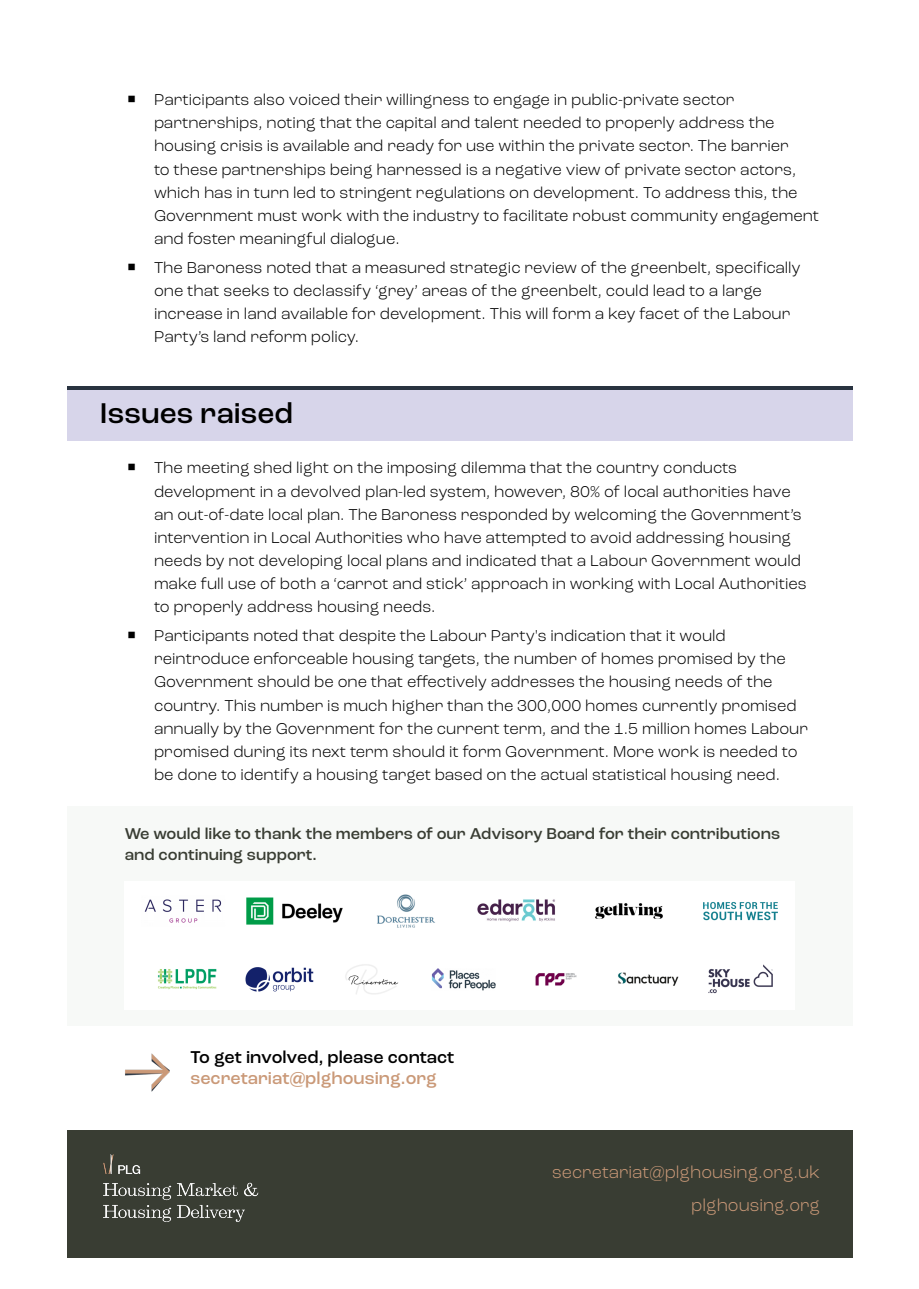
<style>
.page{position:relative;width:919px;height:1289px;background:#fff}
.page>*{position:absolute;margin:0;border:0;box-sizing:border-box;transform-origin:0 0}
.Heading_2{font:500 30px "Roc Grotesk";color:#000}
.t1{font:300 18px "Roc Grotesk";color:#ca9978}
.Heading_2-2{font:500 18px "Roc Grotesk";color:#000}
.Heading_2-3{font:500 18px "Roc Grotesk";color:#ca9978}
.t2{font:300 16.5px/23.1px "Roc Grotesk";color:#000}
.Heading_2-4{font:500 16.5px/21px "Roc Grotesk";color:#393d33}
</style>
<div class="page">
<div style="left:67px;top:389px;width:785px;height:51px;background:#d7d5ea"></div>
<hr style="left:67px;top:386px;width:785px;height:3px;background:#293340">
<img style="left:125px;top:1053px;width:45px;height:39px">
<div style="left:67px;top:806px;width:785px;height:219px;background:#f7f9f7"></div>
<img style="left:144px;top:894px;width:634px;height:100px">
<div style="left:67px;top:1129px;width:785px;height:128px;background:#393d33"></div>
<img style="left:103px;top:1154px;width:156px;height:68px">
<p class="t2" style="left:154px;top:88px;width:666px">Participants also voiced their willingness to engage in public-private sector partnerships, noting that the capital and talent needed to properly address the housing crisis is available and ready for use within the private sector. The barrier<br>to these partnerships being harnessed is a negative view of private sector actors, which has in turn led to stringent regulations on development. To address this, the Government must work with the industry to facilitate robust community engagement and foster meaningful dialogue.</p>
<p class="t2" style="left:154px;top:256px;width:648px">The Baroness noted that a measured strategic review of the greenbelt, specifically one that seeks to declassify ‘grey’ areas of the greenbelt, could lead to a large increase in land available for development. This will form a key facet of the Labour Party’s land reform policy.</p>
<p class="Heading_2" style="left:100px;top:395px;width:195px">Issues raised</p>
<p class="t2" style="left:154px;top:456px;width:654px">The meeting shed light on the imposing dilemma that the country conducts development in a devolved plan-led system, however, 80% of local authorities have an out-of-date local plan. The Baroness responded by welcoming the Government’s intervention in Local Authorities who have attempted to avoid addressing housing needs by not developing local plans and indicated that a Labour Government would make full use of both a ‘carrot and stick’ approach in working with Local Authorities to properly address housing needs.</p>
<p class="t2" style="left:154px;top:624px;width:655px">Participants noted that despite the Labour Party's indication that it would reintroduce enforceable housing targets, the number of homes promised by the Government should be one that effectively addresses the housing needs of the country. This number is much higher than the 300,000 homes currently promised annually by the Government for the current term, and the 1.5 million homes Labour promised during its next term should it form Government. More work is needed to be done to identify a housing target based on the actual statistical housing need.</p>
<p class="Heading_2-4" style="left:125px;top:823px;width:657px">We would like to thank the members of our Advisory Board for their contributions and continuing support.</p>
<p class="Heading_2-2" style="left:190px;top:1045px;width:265px">To get involved, please contact</p>
<p class="Heading_2-3" style="left:190px;top:1066px;width:248px">secretariat@plghousing.org</p>
<p class="t1" style="left:552px;top:1160px;width:269px">secretariat@plghousing.org.uk</p>
<p class="t1" style="left:691px;top:1193px;width:130px">plghousing.org</p>
</div>
